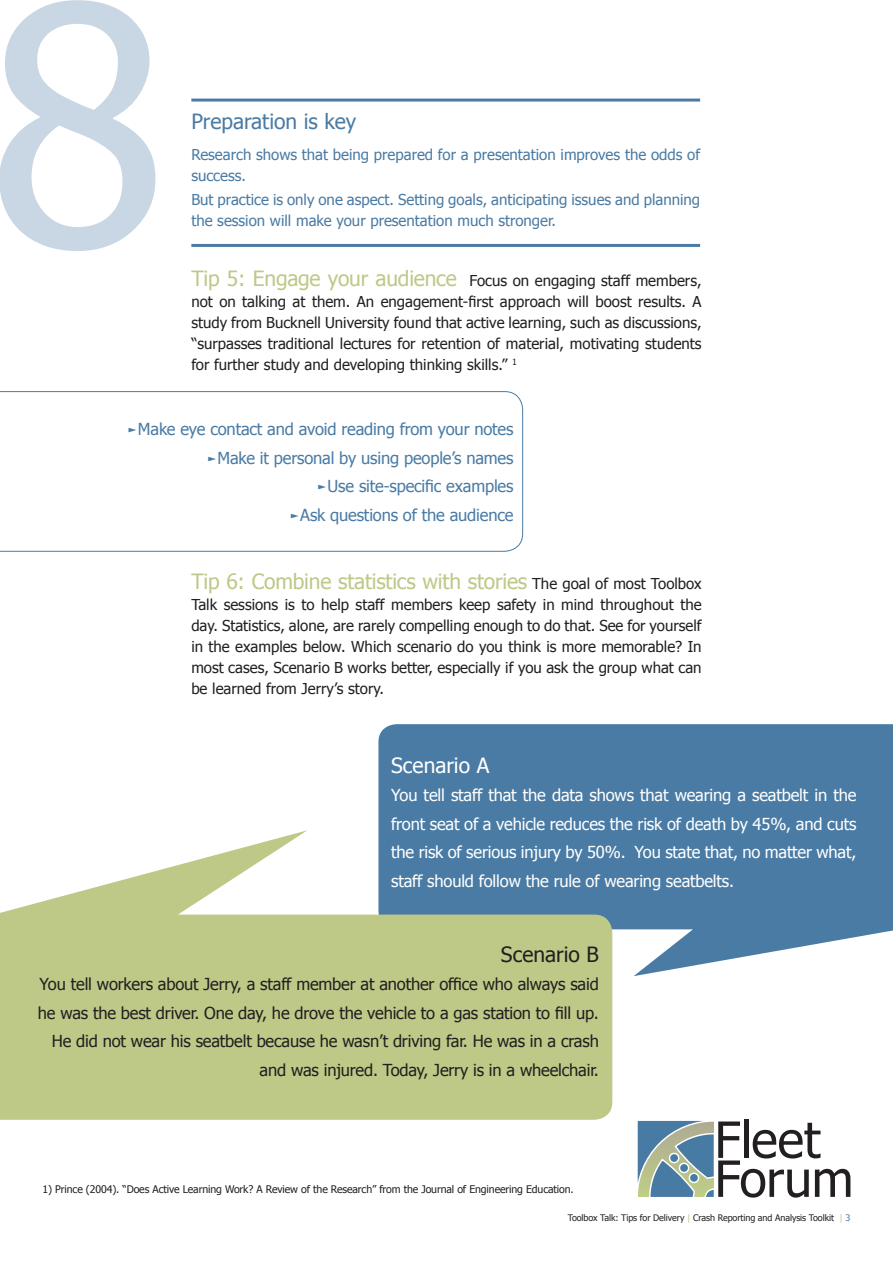
<style>
.page{position:relative;width:893px;height:1263px;background:#fff}
.page>*{position:absolute;margin:0;border:0;box-sizing:border-box;transform-origin:0 0}
.t1{font:330px "Tahoma";color:#c9d7e4}
.body_text{font:21px "Tahoma";letter-spacing:-.01em;color:#bec887}
.body_text-2{font:21px "Tahoma";color:#4a7ba4}
.t2{font:21px "Tahoma";color:#fff}
.t3{font:21px "Tahoma";color:#231f20}
.t4{font:16.5px/28.5px "Tahoma";letter-spacing:-.01em;color:#231f20;text-align:right}
.t5{font:16.5px/28.5px "Tahoma";letter-spacing:-.01em;color:#fff;text-align:justify}
.t6{font:16.5px "Tahoma";letter-spacing:-.01em;color:#4a7ba4}
.body_text-3{font:15px/21px "Tahoma";color:#231f20;text-align:justify}
.body_text-4{font:15px/21px "Tahoma";color:#4a7ba4}
.t7{font:10.5px "Tahoma";letter-spacing:-.01em;color:#231f20}
.t8{font:9px "Tahoma";letter-spacing:-.01em;color:#231f20}
.s1{font-size:21px;color:#bec887}
.s2{font-size:15px;color:#231f20}
.s3{color:#bec887}
.s4{color:#4a7ba4}
</style>
<div class="page">
<svg style="left:637px;top:1119px;width:213px;height:79px"></svg>
<hr style="left:191px;top:99px;width:509px;height:3px;background:#4a7ba4">
<hr style="left:191px;top:244px;width:509px;height:3px;background:#4a7ba4">
<svg style="left:0;top:391px;width:523px;height:161px"></svg>
<svg style="left:378px;top:724px;width:515px;height:252px;background:#5986ab"></svg>
<svg style="left:0;top:830px;width:612px;height:290px;background:#bac79a"></svg>
<p class="t1" style="left:-13px;top:-96px;width:182px">8</p>
<p class="body_text-2" style="left:191px;top:108px;width:166px">Preparation is key</p>
<p class="body_text-4" style="left:191px;top:144px;width:510px">Research shows that being prepared for a presentation improves the odds of success.</p>
<p class="body_text-4" style="left:191px;top:189px;width:510px">But practice is only one aspect. Setting goals, anticipating issues and planning the session will make your presentation much stronger.</p>
<p class="body_text-3" style="left:191px;top:270px;width:512px"><span class="s1">Tip 5: Engage your audience</span> Focus on engaging staff members, not on talking at them. An engagement-first approach will boost results. A study from Bucknell University found that active learning, such as discussions, “surpasses traditional lectures for retention of material, motivating students for further study and developing thinking skills.” <sup>1</sup></p>
<p class="t6" style="left:127px;top:418px;width:388px">►Make eye contact and avoid reading from your notes</p>
<p class="t6" style="left:206px;top:446px;width:309px">►Make it personal by using people’s names</p>
<p class="t6" style="left:317px;top:475px;width:198px">►Use site-specific examples</p>
<p class="t6" style="left:289px;top:503px;width:226px">►Ask questions of the audience</p>
<p class="body_text" style="left:191px;top:567px;width:512px">Tip 6: Combine statistics with stories <span class="s2">The goal of most Toolbox</span></p>
<p class="body_text-3" style="left:191px;top:593px;width:512px">Talk sessions is to help staff members keep safety in mind throughout the day. Statistics, alone, are rarely compelling enough to do that. See for yourself in the examples below. Which scenario do you think is more memorable? In most cases, Scenario B works better, especially if you ask the group what can be learned from Jerry’s story.</p>
<p class="t2" style="left:391px;top:751px;width:100px">Scenario A</p>
<p class="t5" style="left:391px;top:780px;width:467px">You tell staff that the data shows that wearing a seatbelt in the front seat of a vehicle reduces the risk of death by 45%, and cuts the risk of serious injury by 50%. You state that, no matter what, staff should follow the rule of wearing seatbelts.</p>
<p class="t3" style="left:501px;top:940px;width:99px">Scenario B</p>
<p class="t4" style="left:38px;top:969px;width:562px">You tell workers about Jerry, a staff member at another office who always said he was the best driver. One day, he drove the vehicle to a gas station to fill up.<br>He did not wear his seatbelt because he wasn’t driving far. He was in a crash and was injured. Today, Jerry is in a wheelchair.</p>
<p class="t7" style="left:43px;top:1182px;width:533px">1) Prince (2004). “Does Active Learning Work? A Review of the Research” from the Journal of Engineering Education.</p>
<p class="t8" style="left:568px;top:1212px;width:284px">Toolbox Talk: Tips for Delivery <span class="s3">|</span> Crash Reporting and Analysis Toolkit <span class="s3">|</span> <span class="s4">3</span></p>
</div>
